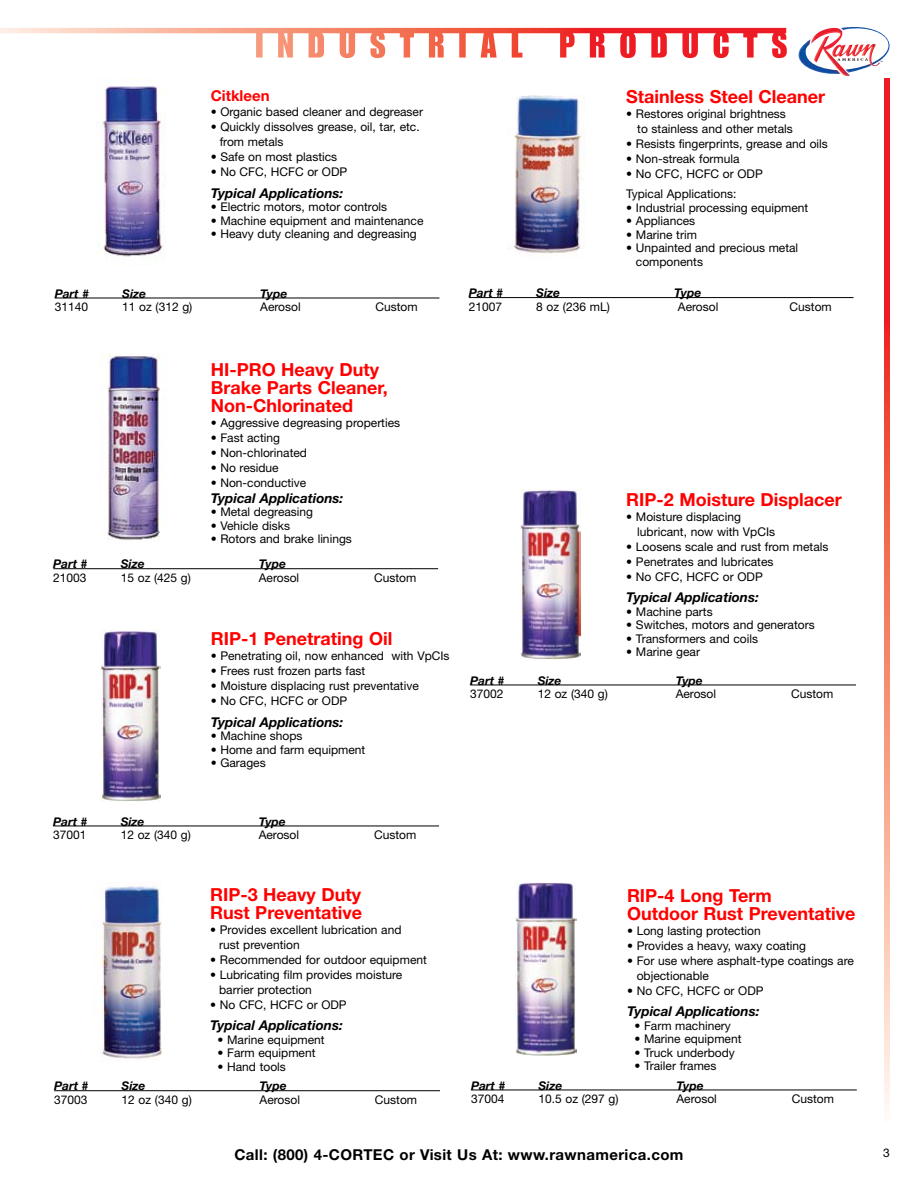
<style>
.page{position:relative;width:918px;height:1188px;background:#fff}
.page>*{position:absolute;margin:0;border:0;box-sizing:border-box;transform-origin:0 0}
.t1{font:700 18px/18px "Helvetica Neue";color:#f00}
.t2{font:700 15px "Helvetica Neue";letter-spacing:.025em;color:#000}
.t3{font:700 15px "Helvetica Neue";color:#f00}
.t4{font:italic 700 13.5px "Helvetica Neue";color:#000}
.t5{font:12px/15px "Helvetica Neue";color:#000}
.t6{font:italic 700 12px "Helvetica Neue";color:#000}
</style>
<div class="page">
<img style="left:516px;top:883px;width:60px;height:173px">
<hr style="left:471px;top:1090px;width:386px;height:1px;background:#000">
<img style="left:92px;top:886px;width:70px;height:174px">
<hr style="left:54px;top:1090px;width:386px;height:1px;background:#000">
<img style="left:100px;top:629px;width:61px;height:173px">
<hr style="left:53px;top:826px;width:386px;height:1px;background:#000">
<img style="left:521px;top:490px;width:60px;height:170px">
<hr style="left:470px;top:685px;width:386px;height:1px;background:#000">
<img style="left:102px;top:78px;width:63px;height:179px">
<hr style="left:55px;top:298px;width:384px;height:1px;background:#000">
<img style="left:99px;top:353px;width:61px;height:187px">
<hr style="left:53px;top:568px;width:385px;height:1px;background:#000">
<img style="left:508px;top:96px;width:77px;height:158px">
<hr style="left:469px;top:297px;width:385px;height:1px;background:#000">
<img style="left:832px;top:27px;width:58px;height:36px">
<svg style="left:0;top:28px;width:787px;height:30px"></svg>
<svg style="left:884px;top:79px;width:6px;height:1030px;background:#f47668"></svg>
<p class="t3" style="left:211px;top:87px;width:60px">Citkleen</p>
<p class="t5" style="left:211px;top:104px;width:214px">• Organic based cleaner and degreaser</p>
<p class="t5" style="left:220px;top:119px;width:201px;text-indent:-9px">• Quickly dissolves grease, oil, tar, etc. from metals</p>
<p class="t5" style="left:211px;top:149px;width:128px">• Safe on most plastics</p>
<p class="t5" style="left:211px;top:164px;width:138px">• No CFC, HCFC or ODP</p>
<p class="t4" style="left:211px;top:185px;width:134px">Typical Applications:</p>
<p class="t5" style="left:211px;top:199px;width:178px">• Electric motors, motor controls</p>
<p class="t5" style="left:211px;top:213px;width:214px">• Machine equipment and maintenance</p>
<p class="t5" style="left:211px;top:226px;width:207px">• Heavy duty cleaning and degreasing</p>
<p class="t6" style="left:55px;top:286px;width:36px">Part #</p>
<p class="t6" style="left:122px;top:286px;width:25px">Size</p>
<p class="t6" style="left:260px;top:286px;width:29px">Type</p>
<p class="t5" style="left:55px;top:299px;width:35px">31140</p>
<p class="t5" style="left:122px;top:299px;width:72px">11 oz (312 g)</p>
<p class="t5" style="left:260px;top:299px;width:42px">Aerosol</p>
<p class="t5" style="left:376px;top:299px;width:44px">Custom</p>
<h1 class="t1" style="left:626px;top:87px;width:200px">Stainless Steel Cleaner</h1>
<p class="t5" style="left:637px;top:106px;width:157px;text-indent:-11px">• Restores original brightness to stainless and other metals</p>
<p class="t5" style="left:626px;top:136px;width:203px">• Resists fingerprints, grease and oils</p>
<p class="t5" style="left:626px;top:151px;width:115px">• Non-streak formula</p>
<p class="t5" style="left:626px;top:163px;width:138px;line-height:20.4px">• No CFC, HCFC or ODP<br>Typical Applications:</p>
<p class="t5" style="left:626px;top:200px;width:184px">• Industrial processing equipment</p>
<p class="t5" style="left:626px;top:213px;width:71px">• Appliances</p>
<p class="t5" style="left:626px;top:227px;width:72px">• Marine trim</p>
<p class="t5" style="left:636px;top:241px;width:164px;line-height:13.5px;text-indent:-10px">• Unpainted and precious metal components</p>
<p class="t6" style="left:469px;top:286px;width:36px">Part #</p>
<p class="t6" style="left:536px;top:286px;width:25px">Size</p>
<p class="t6" style="left:674px;top:286px;width:29px">Type</p>
<p class="t5" style="left:469px;top:299px;width:35px">21007</p>
<p class="t5" style="left:536px;top:299px;width:75px">8 oz (236 mL)</p>
<p class="t5" style="left:678px;top:299px;width:42px">Aerosol</p>
<p class="t5" style="left:790px;top:299px;width:44px">Custom</p>
<h1 class="t1" style="left:211px;top:360px;width:179px">HI-PRO Heavy Duty<br>Brake Parts Cleaner,<br>Non-Chlorinated</h1>
<p class="t5" style="left:211px;top:415px;width:191px">• Aggressive degreasing properties</p>
<p class="t5" style="left:211px;top:430px;width:71px">• Fast acting</p>
<p class="t5" style="left:211px;top:445px;width:98px">• Non-chlorinated</p>
<p class="t5" style="left:211px;top:460px;width:70px">• No residue</p>
<p class="t5" style="left:211px;top:475px;width:97px">• Non-conductive</p>
<p class="t4" style="left:211px;top:490px;width:134px">Typical Applications:</p>
<p class="t5" style="left:211px;top:505px;width:104px">• Metal degreasing</p>
<p class="t5" style="left:211px;top:518px;width:81px">• Vehicle disks</p>
<p class="t5" style="left:211px;top:532px;width:143px">• Rotors and brake linings</p>
<p class="t6" style="left:53px;top:557px;width:36px">Part #</p>
<p class="t6" style="left:121px;top:557px;width:25px">Size</p>
<p class="t6" style="left:259px;top:557px;width:29px">Type</p>
<p class="t5" style="left:53px;top:570px;width:35px">21003</p>
<p class="t5" style="left:121px;top:570px;width:72px">15 oz (425 g)</p>
<p class="t5" style="left:259px;top:570px;width:42px">Aerosol</p>
<p class="t5" style="left:374px;top:570px;width:44px">Custom</p>
<h1 class="t1" style="left:211px;top:629px;width:183px">RIP-1 Penetrating Oil</h1>
<p class="t5" style="left:211px;top:648px;width:240px">• Penetrating oil, now enhanced with VpCIs</p>
<p class="t5" style="left:211px;top:663px;width:156px">• Frees rust frozen parts fast</p>
<p class="t5" style="left:211px;top:678px;width:210px">• Moisture displacing rust preventative</p>
<p class="t5" style="left:211px;top:693px;width:138px">• No CFC, HCFC or ODP</p>
<p class="t4" style="left:211px;top:713px;width:134px">Typical Applications:</p>
<p class="t5" style="left:211px;top:728px;width:93px">• Machine shops</p>
<p class="t5" style="left:211px;top:742px;width:156px">• Home and farm equipment</p>
<p class="t5" style="left:211px;top:755px;width:56px">• Garages</p>
<p class="t6" style="left:53px;top:814px;width:36px">Part #</p>
<p class="t6" style="left:121px;top:814px;width:25px">Size</p>
<p class="t6" style="left:259px;top:814px;width:29px">Type</p>
<p class="t5" style="left:53px;top:827px;width:35px">37001</p>
<p class="t5" style="left:121px;top:827px;width:72px">12 oz (340 g)</p>
<p class="t5" style="left:259px;top:827px;width:42px">Aerosol</p>
<p class="t5" style="left:374px;top:827px;width:44px">Custom</p>
<h1 class="t1" style="left:210px;top:885px;width:153px">RIP-3 Heavy Duty<br>Rust Preventative</h1>
<p class="t5" style="left:219px;top:922px;width:184px;text-indent:-9px">• Provides excellent lubrication and rust prevention</p>
<p class="t5" style="left:210px;top:952px;width:218px">• Recommended for outdoor equipment</p>
<p class="t5" style="left:219px;top:967px;width:185px;text-indent:-9px">• Lubricating film provides moisture barrier protection</p>
<p class="t5" style="left:210px;top:997px;width:138px">• No CFC, HCFC or ODP</p>
<p class="t4" style="left:210px;top:1017px;width:134px">Typical Applications:</p>
<p class="t5" style="left:217px;top:1032px;width:109px">• Marine equipment</p>
<p class="t5" style="left:217px;top:1045px;width:100px">• Farm equipment</p>
<p class="t5" style="left:217px;top:1059px;width:70px">• Hand tools</p>
<p class="t6" style="left:54px;top:1079px;width:36px">Part #</p>
<p class="t6" style="left:122px;top:1079px;width:25px">Size</p>
<p class="t6" style="left:260px;top:1079px;width:29px">Type</p>
<p class="t5" style="left:54px;top:1092px;width:35px">37003</p>
<p class="t5" style="left:122px;top:1092px;width:72px">12 oz (340 g)</p>
<p class="t5" style="left:260px;top:1092px;width:42px">Aerosol</p>
<p class="t5" style="left:375px;top:1092px;width:44px">Custom</p>
<h1 class="t1" style="left:626px;top:490px;width:217px">RIP-2 Moisture Displacer</h1>
<p class="t5" style="left:637px;top:509px;width:139px;text-indent:-11px">• Moisture displacing lubricant, now with VpCIs</p>
<p class="t5" style="left:626px;top:539px;width:204px">• Loosens scale and rust from metals</p>
<p class="t5" style="left:626px;top:554px;width:149px">• Penetrates and lubricates</p>
<p class="t5" style="left:626px;top:569px;width:138px">• No CFC, HCFC or ODP</p>
<p class="t4" style="left:626px;top:589px;width:134px">Typical Applications:</p>
<p class="t5" style="left:626px;top:604px;width:88px">• Machine parts</p>
<p class="t5" style="left:626px;top:617px;width:190px">• Switches, motors and generators</p>
<p class="t5" style="left:626px;top:631px;width:133px">• Transformers and coils</p>
<p class="t5" style="left:626px;top:644px;width:75px">• Marine gear</p>
<p class="t6" style="left:470px;top:673px;width:36px">Part #</p>
<p class="t6" style="left:538px;top:673px;width:25px">Size</p>
<p class="t6" style="left:676px;top:673px;width:29px">Type</p>
<p class="t5" style="left:470px;top:686px;width:35px">37002</p>
<p class="t5" style="left:538px;top:686px;width:72px">12 oz (340 g)</p>
<p class="t5" style="left:676px;top:686px;width:42px">Aerosol</p>
<p class="t5" style="left:791px;top:686px;width:44px">Custom</p>
<h1 class="t1" style="left:627px;top:886px;width:230px">RIP-4 Long Term<br>Outdoor Rust Preventative</h1>
<p class="t5" style="left:627px;top:923px;width:135px">• Long lasting protection</p>
<p class="t5" style="left:627px;top:938px;width:181px">• Provides a heavy, waxy coating</p>
<p class="t5" style="left:637px;top:953px;width:219px;text-indent:-10px">• For use where asphalt-type coatings are objectionable</p>
<p class="t5" style="left:627px;top:983px;width:138px">• No CFC, HCFC or ODP</p>
<p class="t4" style="left:627px;top:1003px;width:134px">Typical Applications:</p>
<p class="t5" style="left:634px;top:1018px;width:98px">• Farm machinery</p>
<p class="t5" style="left:634px;top:1031px;width:109px">• Marine equipment</p>
<p class="t5" style="left:634px;top:1045px;width:102px">• Truck underbody</p>
<p class="t5" style="left:634px;top:1058px;width:84px">• Trailer frames</p>
<p class="t6" style="left:471px;top:1078px;width:36px">Part #</p>
<p class="t6" style="left:538px;top:1078px;width:25px">Size</p>
<p class="t6" style="left:676px;top:1078px;width:29px">Type</p>
<p class="t5" style="left:471px;top:1091px;width:35px">37004</p>
<p class="t5" style="left:538px;top:1091px;width:82px">10.5 oz (297 g)</p>
<p class="t5" style="left:676px;top:1091px;width:42px">Aerosol</p>
<p class="t5" style="left:792px;top:1091px;width:44px">Custom</p>
<p class="t2" style="left:234px;top:1145px;width:451px">Call: (800) 4-CORTEC or Visit Us At: www.rawnamerica.com</p>
<p class="t5" style="left:883px;top:1145px;width:8px">3</p>
</div>
